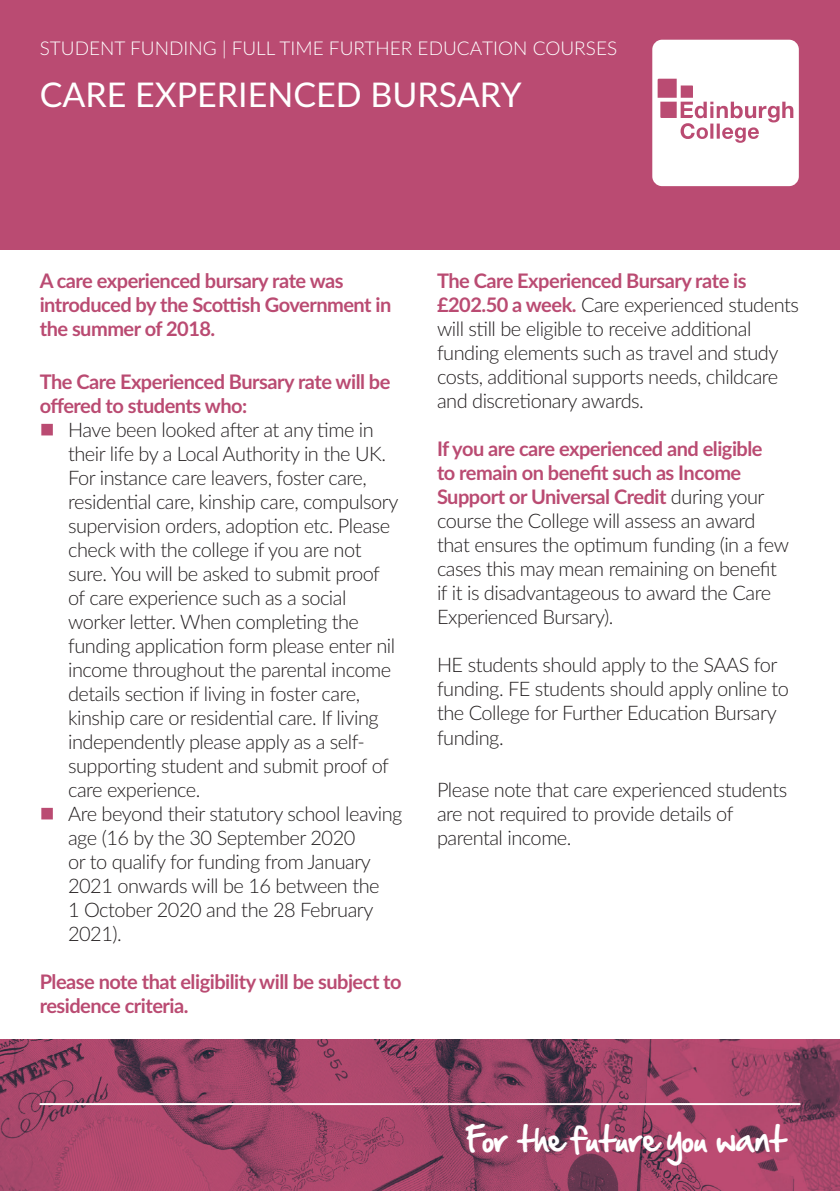
<style>
.page{position:relative;width:840px;height:1191px;background:#fff}
.page>*{position:absolute;margin:0;border:0;box-sizing:border-box;transform-origin:0 0}
.t1{font:34px "Lato";color:#fff}
.t2{font:30px "Hand Of Sean";letter-spacing:-.005em;color:#fff}
.t3{font:300 20px/24px "Lato";letter-spacing:-.025em;color:#231f20}
.t4{font:700 20px/24px "Lato";letter-spacing:-.025em;color:#ba4b72}
.t5{font:300 19px "Lato";color:#fff}
.s1{color:#ba4b72}
.s2{font-weight:700;color:#ba4b72}
</style>
<div class="page">
<div style="left:0;top:0;width:839px;height:249px;background:#ba4b72"></div>
<img style="left:0;top:1039px;width:839px;height:152px">
<hr style="left:40px;top:1103px;width:759px;height:2px;background:#fff">
<svg style="left:652px;top:40px;width:146px;height:146px;background:#f7ebef"></svg>
<p class="t5" style="left:40px;top:35px;width:578px">STUDENT FUNDING | FULL TIME FURTHER EDUCATION COURSES</p>
<h1 class="t1" style="left:40px;top:71px;width:483px">CARE EXPERIENCED BURSARY</h1>
<p class="t4" style="left:40px;top:268px;width:353px">A care experienced bursary rate was introduced by the Scottish Government in the summer of 2018.</p>
<p class="t4" style="left:40px;top:369px;width:352px">The Care Experienced Bursary rate will be offered to students who:</p>
<p class="t3" style="left:68px;top:417px;width:331px;text-indent:-28px"><span class="s1">■</span> Have been looked after at any time in their life by a Local Authority in the UK.<br>For instance care leavers, foster care, residential care, kinship care, compulsory supervision orders, adoption etc. Please check with the college if you are not sure. You will be asked to submit proof of care experience such as a social worker letter. When completing the funding application form please enter nil income throughout the parental income details section if living in foster care, kinship care or residential care. If living independently please apply as a self&shy;supporting student and submit proof of care experience.</p>
<p class="t3" style="left:68px;top:801px;width:335px;text-indent:-28px"><span class="s1">■</span> Are beyond their statutory school leaving age (16 by the 30 September 2020<br>or to qualify for funding from January<br>2021 onwards will be 16 between the<br>1 October 2020 and the 28 February<br>2021).</p>
<p class="t4" style="left:40px;top:969px;width:363px">Please note that eligibility will be subject to residence criteria.</p>
<p class="t3" style="left:437px;top:268px;width:363px"><span class="s2">The Care Experienced Bursary rate is £202.50 a week.</span> Care experienced students will still be eligible to receive additional funding elements such as travel and study costs, additional supports needs, childcare and discretionary awards.</p>
<p class="t3" style="left:437px;top:436px;width:353px"><span class="s2">If you are care experienced and eligible<br>to remain on benefit such as Income Support or Universal Credit</span> during your course the College will assess an award that ensures the optimum funding (in a few cases this may mean remaining on benefit if it is disadvantageous to award the Care Experienced Bursary).</p>
<p class="t3" style="left:437px;top:652px;width:353px">HE students should apply to the SAAS for funding. FE students should apply online to the College for Further Education Bursary funding.</p>
<p class="t3" style="left:437px;top:777px;width:351px">Please note that care experienced students are not required to provide details of parental income.</p>
<h2 class="t2" style="left:467px;top:1112px;width:320px">For the future you want</h2>
</div>
